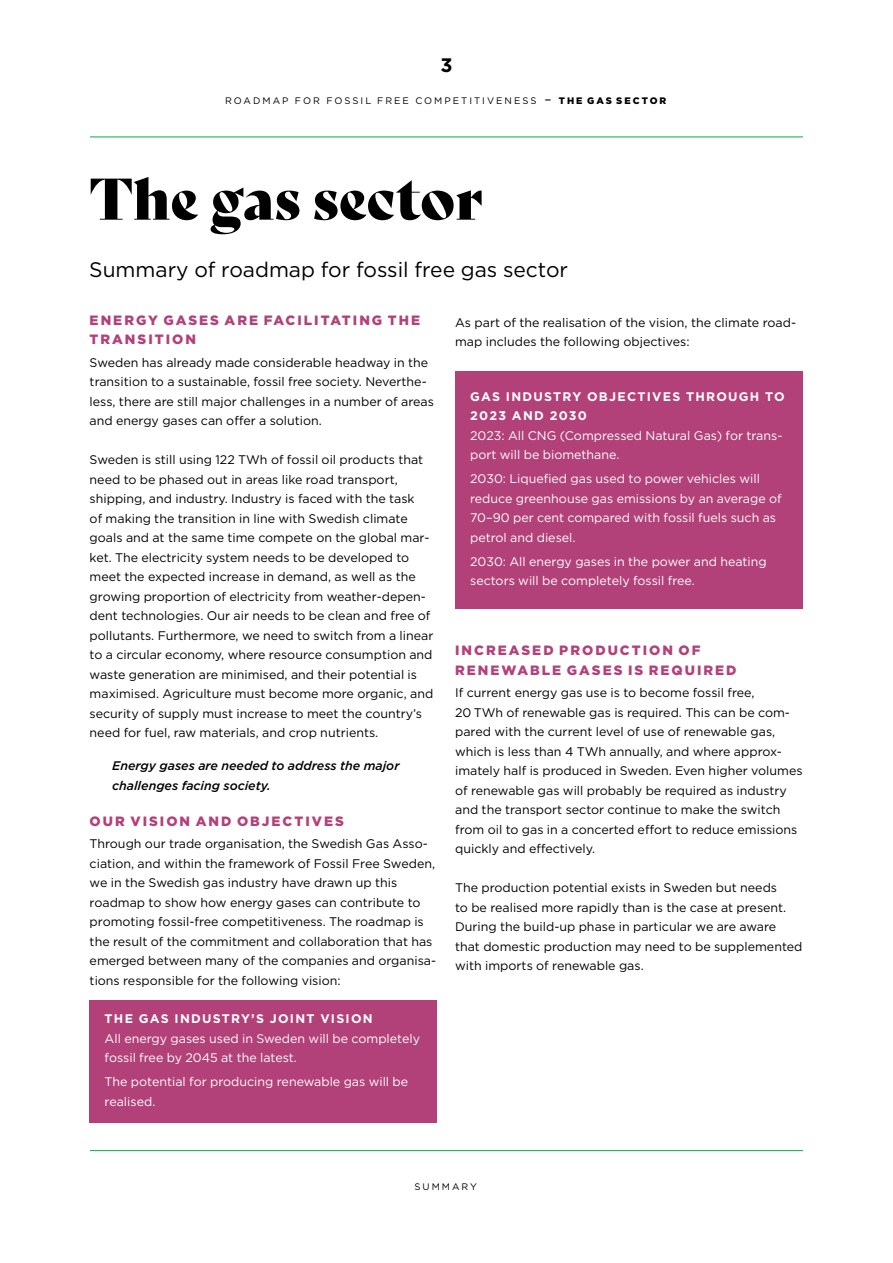
<style>
.page{position:relative;width:893px;height:1263px;background:#fff}
.page>*{position:absolute;margin:0;border:0;box-sizing:border-box;transform-origin:0 0}
.t1{font:57px "Bely Display";color:#000}
.t2{font:21px "Gotham";color:#000}
.t3{font:700 19.5px "Gotham";color:#000}
.t4{font:900 13.5px/19.5px "Gotham";letter-spacing:.15em;color:#b34179}
.t5{font:12.45px/19.5px "Gotham";color:#000}
.t6{font:12.45px/19.5px "Gotham";color:#fff}
.t7{font:700 12.45px/19.5px "Gotham";letter-spacing:.1em;color:#fff}
.t8{font:italic 500 12.45px/19.5px "Gotham";color:#000}
.t9{font:9.45px "Gotham";letter-spacing:.215em;color:#000}
.s1{font-size:13.5px}
.s2{font-weight:900}
</style>
<div class="page">
<hr style="left:90px;top:137px;width:713px;height:1px;background:#00b04c">
<hr style="left:90px;top:1150px;width:713px;height:1px;background:#00b04c">
<div style="left:90px;top:1000px;width:347px;height:123px;background:#b34179"></div>
<div style="left:455px;top:371px;width:348px;height:238px;background:#b34179"></div>
<h3 class="t3" style="left:440px;top:52px;width:14px">3</h3>
<p class="t9" style="left:225px;top:95px;width:443px">ROADMAP FOR FOSSIL FREE COMPETITIVENESS <span class="s1">–</span> <span class="s2">THE GAS SECTOR</span></p>
<h1 class="t1" style="left:89px;top:153px;width:395px">The gas sector</h1>
<h2 class="t2" style="left:89px;top:256px;width:480px">Summary of roadmap for fossil free gas sector</h2>
<p class="t4" style="left:90px;top:310px;width:332px">ENERGY GASES ARE FACILITATING THE<br>TRANSITION</p>
<p class="t5" style="left:90px;top:352px;width:346px">Sweden has already made considerable headway in the transition to a sustainable, fossil free society. Neverthe&shy;less, there are still major challenges in a number of areas and energy gases can offer a solution.</p>
<p class="t5" style="left:90px;top:450px;width:345px">Sweden is still using 122 TWh of fossil oil products that need to be phased out in areas like road transport, shipping, and industry. Industry is faced with the task<br>of making the transition in line with Swedish climate goals and at the same time compete on the global mar&shy;ket. The electricity system needs to be developed to meet the expected increase in demand, as well as the growing proportion of electricity from weather-depen&shy;dent technologies. Our air needs to be clean and free of pollutants. Furthermore, we need to switch from a linear to a circular economy, where resource consumption and waste generation are minimised, and their potential is maximised. Agriculture must become more organic, and security of supply must increase to meet the country’s need for fuel, raw materials, and crop nutrients.</p>
<p class="t8" style="left:112px;top:756px;width:289px">Energy gases are needed to address the major challenges facing society.</p>
<p class="t4" style="left:90px;top:811px;width:256px">OUR VISION AND OBJECTIVES</p>
<p class="t5" style="left:90px;top:834px;width:348px">Through our trade organisation, the Swedish Gas Asso&shy;ciation, and within the framework of Fossil Free Sweden, we in the Swedish gas industry have drawn up this roadmap to show how energy gases can contribute to promoting fossil-free competitiveness. The roadmap is the result of the commitment and collaboration that has emerged between many of the companies and organisa&shy;tions responsible for the following vision:</p>
<p class="t7" style="left:105px;top:1009px;width:270px">THE GAS INDUSTRY’S JOINT VISION</p>
<p class="t6" style="left:105px;top:1028px;width:317px">All energy gases used in Sweden will be completely fossil free by 2045 at the latest.</p>
<p class="t6" style="left:105px;top:1072px;width:305px">The potential for producing renewable gas will be realised.</p>
<p class="t5" style="left:455px;top:312px;width:342px">As part of the realisation of the vision, the climate road&shy;map includes the following objectives:</p>
<p class="t7" style="left:470px;top:386px;width:316px">GAS INDUSTRY OBJECTIVES THROUGH TO<br>2023 AND 2030</p>
<p class="t6" style="left:470px;top:425px;width:314px">2023: All CNG (Compressed Natural Gas) for trans&shy;port will be biomethane.</p>
<p class="t6" style="left:470px;top:469px;width:313px">2030: Liquefied gas used to power vehicles will reduce greenhouse gas emissions by an average of 70–90 per cent compared with fossil fuels such as petrol and diesel.</p>
<p class="t6" style="left:470px;top:551px;width:298px">2030: All energy gases in the power and heating sectors will be completely fossil free.</p>
<p class="t4" style="left:455px;top:641px;width:283px">INCREASED PRODUCTION OF<br>RENEWABLE GASES IS REQUIRED</p>
<p class="t5" style="left:455px;top:683px;width:349px">If current energy gas use is to become fossil free,<br>20 TWh of renewable gas is required. This can be com&shy;pared with the current level of use of renewable gas, which is less than 4 TWh annually, and where approx&shy;imately half is produced in Sweden. Even higher volumes of renewable gas will probably be required as industry and the transport sector continue to make the switch from oil to gas in a concerted effort to reduce emissions quickly and effectively.</p>
<p class="t5" style="left:455px;top:878px;width:349px">The production potential exists in Sweden but needs<br>to be realised more rapidly than is the case at present.<br>During the build-up phase in particular we are aware that domestic production may need to be supplemented with imports of renewable gas.</p>
<p class="t9" style="left:414px;top:1180px;width:64px">SUMMARY</p>
</div>
